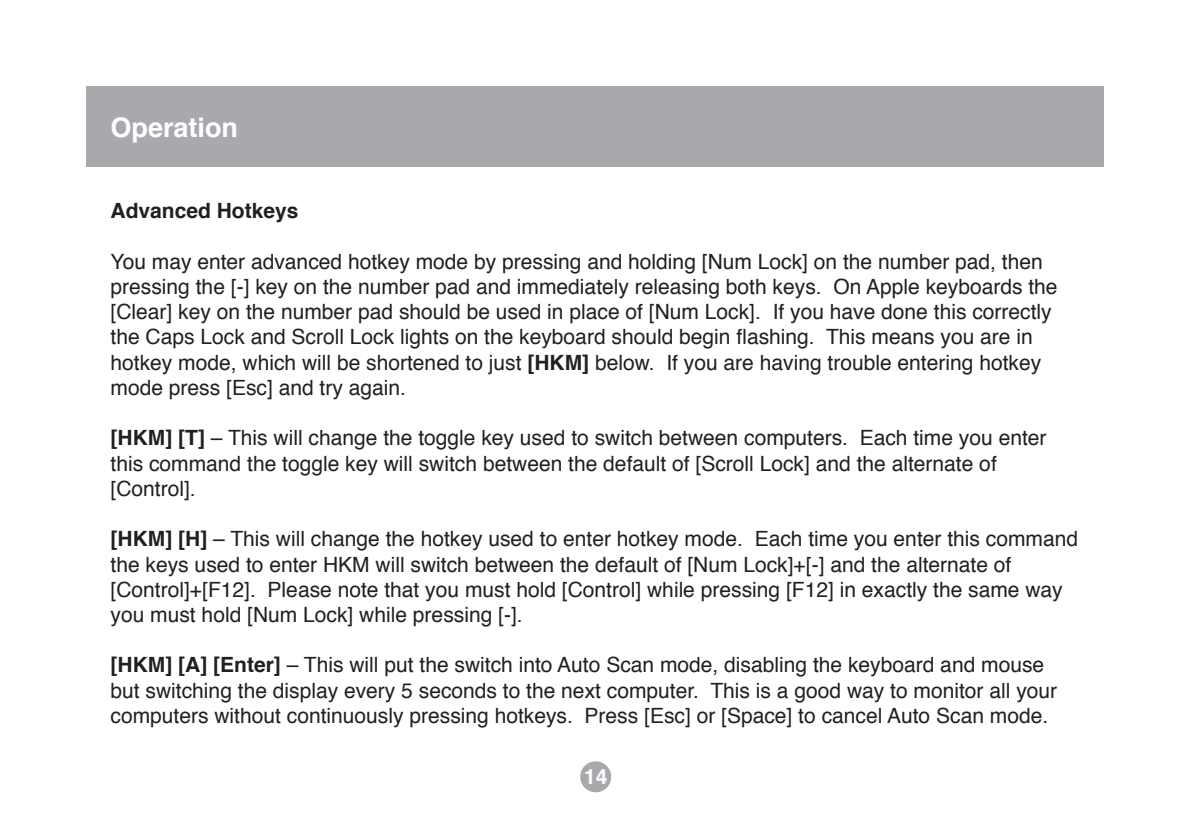
<style>
.page{position:relative;width:1191px;height:830px;background:#fff}
.page>*{position:absolute;margin:0;border:0;box-sizing:border-box;transform-origin:0 0}
.t1{font:700 27px "Helvetica";color:#fff}
.t2{font:21px/25.2px "Helvetica";color:#231f20}
.t3{font:700 21px "Helvetica";color:#231f20}
.t4{font:700 21px "Helvetica";color:#fff}
.s1{font-weight:700}
</style>
<div class="page">
<div style="left:87px;top:87px;width:1017px;height:80px;background:#a8a9ad"></div>
<div style="left:580px;top:760px;width:31px;height:31px;background:#a8a9ad;border-radius:50%"></div>
<p class="t1" style="left:111px;top:103px;width:129px">Operation</p>
<p class="t3" style="left:111px;top:192px;width:189px">Advanced Hotkeys</p>
<p class="t2" style="left:111px;top:248px;width:948px">You may enter advanced hotkey mode by pressing and holding [Num Lock] on the number pad, then pressing the [-] key on the number pad and immediately releasing both keys. On Apple keyboards the [Clear] key on the number pad should be used in place of [Num Lock]. If you have done this correctly the Caps Lock and Scroll Lock lights on the keyboard should begin flashing. This means you are in hotkey mode, which will be shortened to just <span class="s1">[HKM]</span> below. If you are having trouble entering hotkey mode press [Esc] and try again.</p>
<p class="t2" style="left:111px;top:424px;width:937px"><span class="s1">[HKM] [T]</span> – This will change the toggle key used to switch between computers. Each time you enter this command the toggle key will switch between the default of [Scroll Lock] and the alternate of [Control].</p>
<p class="t2" style="left:111px;top:525px;width:969px"><span class="s1">[HKM] [H]</span> – This will change the hotkey used to enter hotkey mode. Each time you enter this command the keys used to enter HKM will switch between the default of [Num Lock]+[-] and the alternate of [Control]+[F12]. Please note that you must hold [Control] while pressing [F12] in exactly the same way you must hold [Num Lock] while pressing [-].</p>
<p class="t2" style="left:111px;top:651px;width:948px"><span class="s1">[HKM] [A] [Enter]</span> – This will put the switch into Auto Scan mode, disabling the keyboard and mouse but switching the display every 5 seconds to the next computer. This is a good way to monitor all your computers without continuously pressing hotkeys. Press [Esc] or [Space] to cancel Auto Scan mode.</p>
<p class="t4" style="left:584px;top:757px;width:25px">14</p>
</div>
